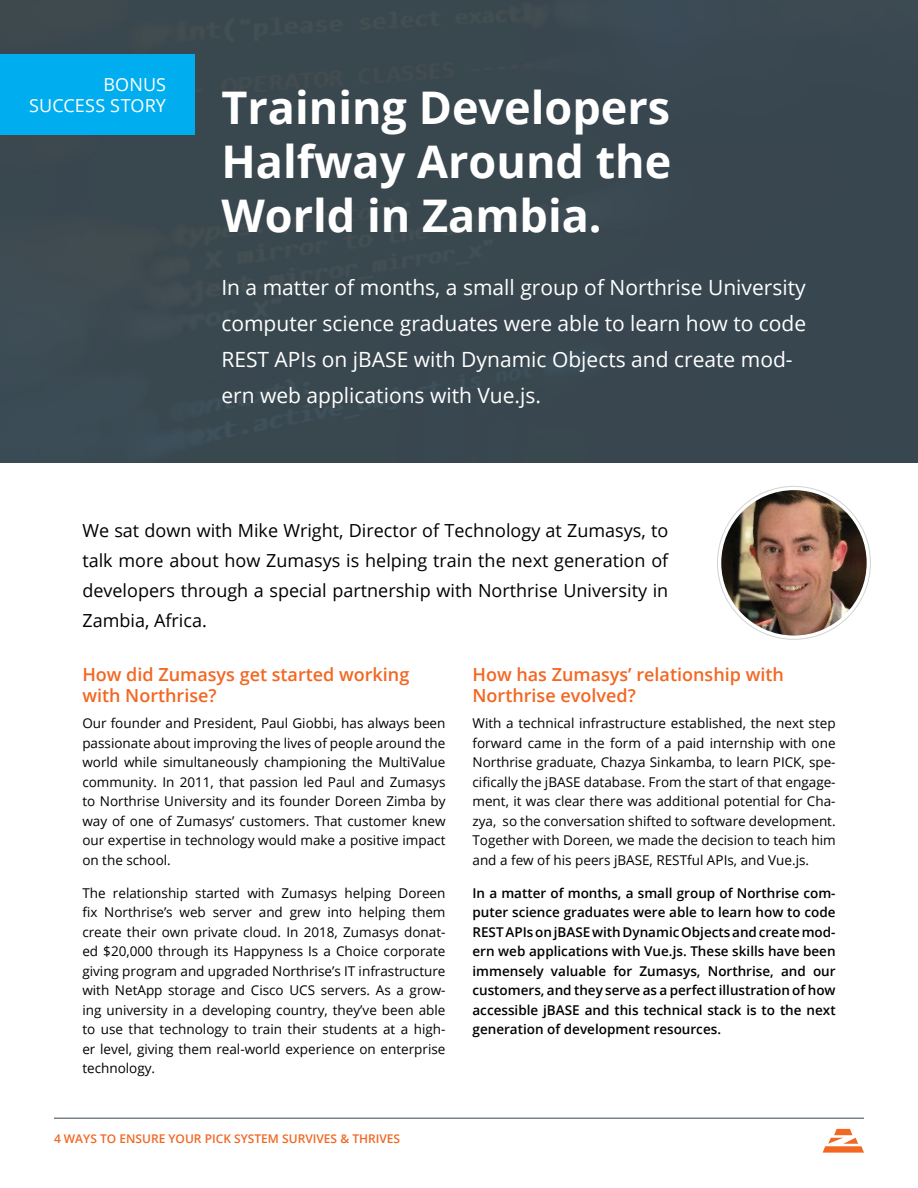
<style>
.page{position:relative;width:918px;height:1188px;background:#fff}
.page>*{position:absolute;margin:0;border:0;box-sizing:border-box;transform-origin:0 0}
.t1{font:700 45px/54px "Open Sans";color:#fff;text-align:justify}
.t2{font:21px/36px "Open Sans";color:#fff}
.t3{font:18px/30px "Open Sans";color:#000;text-align:justify}
.t4{font:600 18px/21px "Open Sans";color:#f26722}
.t5{font:18px/21.6px "Open Sans";letter-spacing:.005em;color:#fff;text-align:right}
.t6{font:13.5px/19.5px "Open Sans";color:#000;text-align:justify}
.t7{font:600 13.5px/19.5px "Open Sans";color:#000;text-align:justify}
.t8{font:600 12px "Open Sans";color:#f26722}
</style>
<div class="page">
<div style="left:0;top:0;width:918px;height:462px;background:#39474f"></div>
<img style="left:721px;top:490px;width:146px;height:146px;border-radius:73px">
<svg style="left:823px;top:1129px;width:41px;height:24px"></svg>
<hr style="left:54px;top:1118px;width:810px;height:1px;background:#394750">
<div style="left:0;top:55px;width:194px;height:80px;background:#00aeef"></div>
<h3 class="t5" style="left:29px;top:73px;width:138px">BONUS<br>SUCCESS STORY</h3>
<h1 class="t1" style="left:221px;top:80px;width:452px">Training Developers Halfway Around the World in Zambia.</h1>
<h2 class="t2" style="left:221px;top:269px;width:586px">In a matter of months, a small group of Northrise University computer science graduates were able to learn how to code REST APIs on jBASE with Dynamic Objects and create mod&shy;ern web applications with Vue.js.</h2>
<h3 class="t3" style="left:82px;top:515px;width:587px">We sat down with Mike Wright, Director of Technology at Zumasys, to talk more about how Zumasys is helping train the next generation of developers through a special partnership with Northrise University in Zambia, Africa.</h3>
<h3 class="t4" style="left:82px;top:664px;width:329px">How did Zumasys get started working with Northrise?</h3>
<p class="t6" style="left:82px;top:713px;width:365px">Our founder and President, Paul Giobbi, has always been passionate about improving the lives of people around the world while simultaneously championing the MultiValue community. In 2011, that passion led Paul and Zumasys to Northrise University and its founder Doreen Zimba by way of one of Zumasys’ customers. That customer knew our expertise in technology would make a positive impact on the school.</p>
<p class="t6" style="left:82px;top:883px;width:365px">The relationship started with Zumasys helping Doreen fix Northrise’s web server and grew into helping them create their own private cloud. In 2018, Zumasys donat&shy;ed $20,000 through its Happyness Is a Choice corporate giving program and upgraded Northrise’s IT infrastructure with NetApp storage and Cisco UCS servers. As a grow&shy;ing university in a developing country, they’ve been able to use that technology to train their students at a high&shy;er level, giving them real-world experience on enterprise technology.</p>
<p class="t8" style="left:54px;top:1131px;width:348px">4 WAYS TO ENSURE YOUR PICK SYSTEM SURVIVES &amp; THRIVES</p>
<h3 class="t4" style="left:472px;top:664px;width:313px">How has Zumasys’ relationship with<br>Northrise evolved?</h3>
<p class="t6" style="left:472px;top:713px;width:365px">With a technical infrastructure established, the next step forward came in the form of a paid internship with one Northrise graduate, Chazya Sinkamba, to learn PICK, spe&shy;cifically the jBASE database. From the start of that engage&shy;ment, it was clear there was additional potential for Cha&shy;zya, so the conversation shifted to software development.<br>Together with Doreen, we made the decision to teach him and a few of his peers jBASE, RESTful APIs, and Vue.js.</p>
<p class="t7" style="left:472px;top:883px;width:365px">In a matter of months, a small group of Northrise com&shy;puter science graduates were able to learn how to code REST APIs on jBASE with Dynamic Objects and create mod&shy;ern web applications with Vue.js. These skills have been immensely valuable for Zumasys, Northrise, and our customers, and they serve as a perfect illustration of how accessible jBASE and this technical stack is to the next generation of development resources.</p>
</div>
